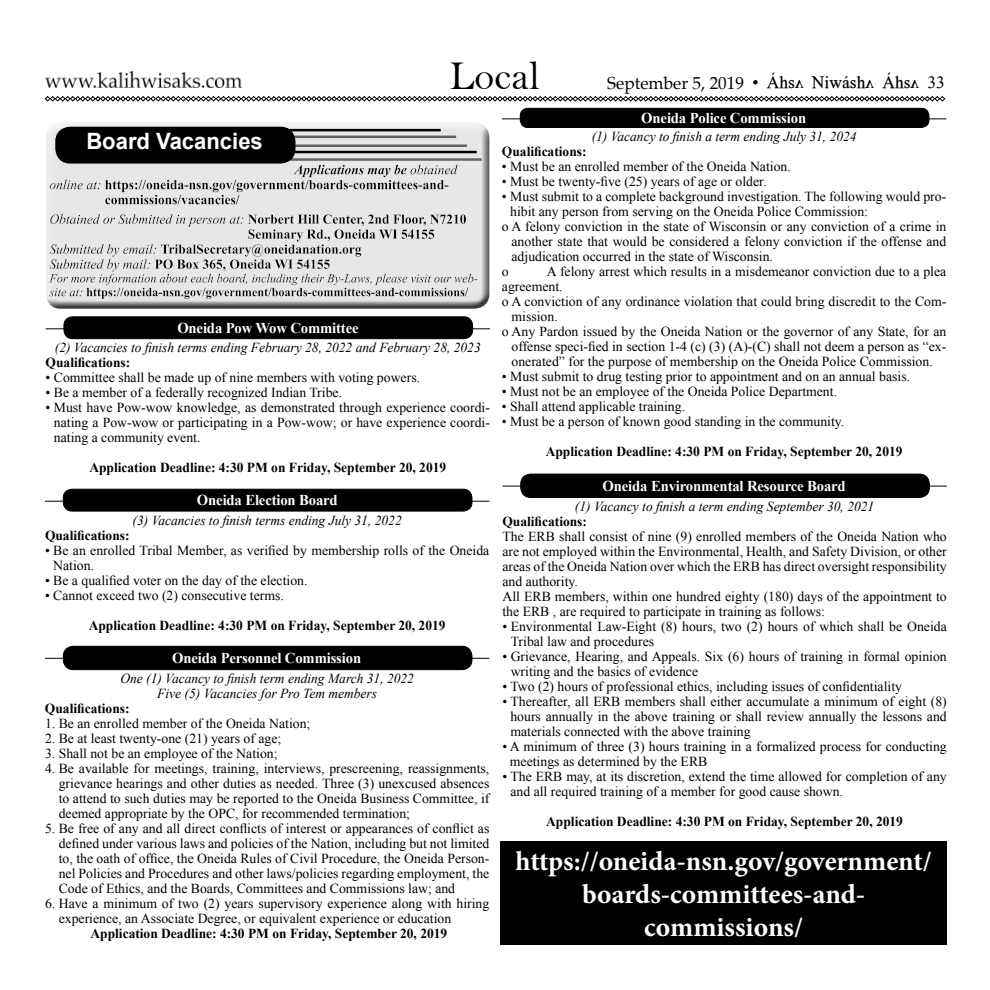
<style>
.page{position:relative;width:990px;height:990px;background:#fff}
.page>*{position:absolute;margin:0;border:0;box-sizing:border-box;transform-origin:0 0}
.t1{font:41.25px "Bell";color:#000}
.t2{font:700 27.5px/33px "Minion Pro";color:#fff;text-align:center}
.t3{font:700 22.5px "Arial";color:#fff}
.t4{font:17.5px "Oneida";color:#000}
.t5{font:700 15px "Times New Roman";letter-spacing:-.01em;color:#fff}
.t6{font:13.75px/15px "Times New Roman";color:#000}
.t7{font:700 13.75px "Times New Roman";color:#000}
.t8{font:italic 13.75px/15px "Times New Roman";color:#000;text-align:center}
.s1{font-family:"Palatino"}
</style>
<div class="page">
<img style="left:45px;top:72px;width:197px;height:15px">
<svg style="left:45px;top:96px;width:900px;height:6px"></svg>
<div style="left:40px;top:120px;width:453px;height:187px;background:#f5f5f6"></div>
<div style="left:41px;top:124px;width:452px;height:187px;background:#000;opacity:.75"></div>
<hr style="left:187px;top:136px;width:269px;height:2px;background:#000">
<hr style="left:199px;top:144px;width:268px;height:3px;background:#000">
<hr style="left:252px;top:151px;width:225px;height:2px;background:#000">
<hr style="left:286px;top:158px;width:196px;height:3px;background:#000">
<hr style="left:202px;top:129px;width:239px;height:2px;background:#000">
<div style="left:55px;top:127px;width:240px;height:37px;background:#000;border-radius:15px"></div>
<hr style="left:45px;top:658px;width:444px;height:1px;background:#000">
<div style="left:63px;top:646px;width:409px;height:24px;background:#000;border-radius:10px"></div>
<div style="left:63px;top:646px;width:409px;height:24px;border:1px solid #000;border-radius:10px"></div>
<hr style="left:502px;top:119px;width:444px;height:1px;background:#000">
<div style="left:520px;top:108px;width:409px;height:19px;background:#000;border-radius:8px"></div>
<div style="left:520px;top:108px;width:409px;height:20px;border:1px solid #000;border-radius:8px"></div>
<hr style="left:502px;top:486px;width:445px;height:1px;background:#000">
<div style="left:521px;top:474px;width:408px;height:23px;background:#000;border-radius:10px"></div>
<div style="left:520px;top:474px;width:410px;height:24px;border:1px solid #000;border-radius:10px"></div>
<hr style="left:46px;top:328px;width:444px;height:1px;background:#000">
<div style="left:64px;top:317px;width:409px;height:22px;background:#000;border-radius:9px"></div>
<div style="left:64px;top:317px;width:409px;height:22px;border:1px solid #000;border-radius:9px"></div>
<hr style="left:45px;top:501px;width:444px;height:1px;background:#000">
<div style="left:63px;top:489px;width:409px;height:22px;background:#000;border-radius:9px"></div>
<div style="left:63px;top:489px;width:409px;height:22px;border:1px solid #000;border-radius:9px"></div>
<div style="left:501px;top:841px;width:446px;height:104px;background:#000"></div>
<h1 class="t1" style="left:450px;top:52px;width:92px">Local</h1>
<p class="t4" style="left:607px;top:73px;width:339px"><span class="s1">September 5, 2019</span> • Áhs&lt; Niw@sh&lt; Áhs&lt; 33</p>
<h3 class="t3" style="left:86px;top:126px;width:178px">Board Vacancies</h3>
<p class="t5" style="left:177px;top:317px;width:183px">Oneida Pow Wow Committee</p>
<p class="t8" style="left:55px;top:340px;width:427px">(2) Vacancies to finish terms ending February 28, 2022 and February 28, 2023</p>
<p class="t7" style="left:46px;top:353px;width:86px">Qualifications:</p>
<p class="t6" style="left:46px;top:370px;width:376px">• Committee shall be made up of nine members with voting powers.</p>
<p class="t6" style="left:46px;top:385px;width:298px">• Be a member of a federally recognized Indian Tribe.</p>
<p class="t6" style="left:54px;top:400px;width:438px;text-align:justify;text-indent:-8px">• Must have Pow-wow knowledge, as demonstrated through experience coordi&shy;nating a Pow-wow or participating in a Pow-wow; or have experience coordi&shy;nating a community event.</p>
<p class="t7" style="left:89px;top:458px;width:358px">Application Deadline: 4:30 PM on Friday, September 20, 2019</p>
<p class="t5" style="left:197px;top:490px;width:142px">Oneida Election Board</p>
<p class="t8" style="left:133px;top:512px;width:271px">(3) Vacancies to finish terms ending July 31, 2022</p>
<p class="t7" style="left:45px;top:526px;width:86px">Qualifications:</p>
<p class="t6" style="left:53px;top:542px;width:438px;text-indent:-8px">• Be an enrolled Tribal Member, as verified by membership rolls of the Oneida<br>Nation.</p>
<p class="t6" style="left:45px;top:572px;width:264px">• Be a qualified voter on the day of the election.</p>
<p class="t6" style="left:45px;top:587px;width:240px">• Cannot exceed two (2) consecutive terms.</p>
<p class="t7" style="left:89px;top:616px;width:358px">Application Deadline: 4:30 PM on Friday, September 20, 2019</p>
<p class="t5" style="left:172px;top:648px;width:190px">Oneida Personnel Commission</p>
<p class="t8" style="left:120px;top:671px;width:295px">One (1) Vacancy to finish term ending March 31, 2022<br>Five (5) Vacancies for Pro Tem members</p>
<p class="t7" style="left:45px;top:699px;width:86px">Qualifications:</p>
<p class="t6" style="left:45px;top:716px;width:267px">1. Be an enrolled member of the Oneida Nation;</p>
<p class="t6" style="left:45px;top:731px;width:238px">2. Be at least twenty-one (21) years of age;</p>
<p class="t6" style="left:45px;top:746px;width:234px">3. Shall not be an employee of the Nation;</p>
<p class="t6" style="left:59px;top:761px;width:432px;text-align:justify;text-indent:-14px">4. Be available for meetings, training, interviews, prescreening, reassignments, grievance hearings and other duties as needed. Three (3) unexcused absences to attend to such duties may be reported to the Oneida Business Committee, if deemed appropriate by the OPC, for recommended termination;</p>
<p class="t6" style="left:59px;top:821px;width:432px;text-align:justify;text-indent:-14px">5. Be free of any and all direct conflicts of interest or appearances of conflict as defined under various laws and policies of the Nation, including but not limited to, the oath of office, the Oneida Rules of Civil Procedure, the Oneida Person&shy;nel Policies and Procedures and other laws/policies regarding employment, the Code of Ethics, and the Boards, Committees and Commissions law; and</p>
<p class="t6" style="left:59px;top:896px;width:432px;text-indent:-14px">6. Have a minimum of two (2) years supervisory experience along with hiring experience, an Associate Degree, or equivalent experience or education</p>
<p class="t7" style="left:90px;top:924px;width:358px">Application Deadline: 4:30 PM on Friday, September 20, 2019</p>
<p class="t5" style="left:641px;top:108px;width:166px">Oneida Police Commission</p>
<p class="t8" style="left:592px;top:129px;width:266px">(1) Vacancy to finish a term ending July 31, 2024</p>
<p class="t7" style="left:502px;top:142px;width:86px">Qualifications:</p>
<p class="t6" style="left:502px;top:159px;width:290px">• Must be an enrolled member of the Oneida Nation.</p>
<p class="t6" style="left:502px;top:174px;width:266px">• Must be twenty-five (25) years of age or older.</p>
<p class="t6" style="left:502px;top:189px;width:446px">• Must submit to a complete background investigation. The following would pro-</p>
<p class="t6" style="left:510px;top:204px;width:359px">hibit any person from serving on the Oneida Police Commission:</p>
<p class="t6" style="left:502px;top:219px;width:446px">o A felony conviction in the state of Wisconsin or any conviction of a crime in</p>
<p class="t6" style="left:512px;top:234px;width:436px">another state that would be considered a felony conviction if the offense and</p>
<p class="t6" style="left:512px;top:249px;width:263px">adjudication occurred in the state of Wisconsin.</p>
<p class="t6" style="left:502px;top:264px;width:8px">o</p>
<p class="t6" style="left:547px;top:264px;width:401px">A felony arrest which results in a misdemeanor conviction due to a plea</p>
<p class="t6" style="left:502px;top:279px;width:62px">agreement.</p>
<p class="t6" style="left:502px;top:294px;width:446px">o A conviction of any ordinance violation that could bring discredit to the Com-</p>
<p class="t6" style="left:512px;top:309px;width:48px">mission.</p>
<p class="t6" style="left:502px;top:324px;width:446px">o Any Pardon issued by the Oneida Nation or the governor of any State, for an</p>
<p class="t6" style="left:512px;top:339px;width:436px">offense speci-fied in section 1-4 (c) (3) (A)-(C) shall not deem a person as “ex-</p>
<p class="t6" style="left:512px;top:354px;width:423px">onerated” for the purpose of membership on the Oneida Police Commission.</p>
<p class="t6" style="left:502px;top:369px;width:410px">• Must submit to drug testing prior to appointment and on an annual basis.</p>
<p class="t6" style="left:502px;top:384px;width:337px">• Must not be an employee of the Oneida Police Department.</p>
<p class="t6" style="left:502px;top:399px;width:185px">• Shall attend applicable training.</p>
<p class="t6" style="left:502px;top:414px;width:344px">• Must be a person of known good standing in the community.</p>
<p class="t7" style="left:546px;top:442px;width:358px">Application Deadline: 4:30 PM on Friday, September 20, 2019</p>
<p class="t5" style="left:603px;top:475px;width:245px">Oneida Environmental Resource Board</p>
<p class="t8" style="left:575px;top:499px;width:301px">(1) Vacancy to finish a term ending September 30, 2021</p>
<p class="t7" style="left:502px;top:512px;width:86px">Qualifications:</p>
<p class="t6" style="left:502px;top:529px;width:446px">The ERB shall consist of nine (9) enrolled members of the Oneida Nation who are not employed within the Environmental, Health, and Safety Division, or other areas of the Oneida Nation over which the ERB has direct oversight responsibility and authority.<br>All ERB members, within one hundred eighty (180) days of the appointment to the ERB , are required to participate in training as follows:</p>
<p class="t6" style="left:511px;top:619px;width:438px;text-indent:-8px">• Environmental Law-Eight (8) hours, two (2) hours of which shall be Oneida<br>Tribal law and procedures</p>
<p class="t6" style="left:511px;top:649px;width:438px;text-indent:-8px">• Grievance, Hearing, and Appeals. Six (6) hours of training in formal opinion writing and the basics of evidence</p>
<p class="t6" style="left:502px;top:679px;width:401px">• Two (2) hours of professional ethics, including issues of confidentiality</p>
<p class="t6" style="left:510px;top:694px;width:438px;text-align:justify;text-indent:-8px">• Thereafter, all ERB members shall either accumulate a minimum of eight (8) hours annually in the above training or shall review annually the lessons and materials connected with the above training</p>
<p class="t6" style="left:510px;top:739px;width:438px;text-indent:-7px">• A minimum of three (3) hours training in a formalized process for conducting meetings as determined by the ERB</p>
<p class="t6" style="left:510px;top:769px;width:438px;text-indent:-8px">• The ERB may, at its discretion, extend the time allowed for completion of any and all required training of a member for good cause shown.</p>
<p class="t7" style="left:546px;top:812px;width:358px">Application Deadline: 4:30 PM on Friday, September 20, 2019</p>
<h2 class="t2" style="left:515px;top:845px;width:418px">https://oneida-nsn.gov/government/ boards-committees-and&shy;commissions/</h2>
</div>
